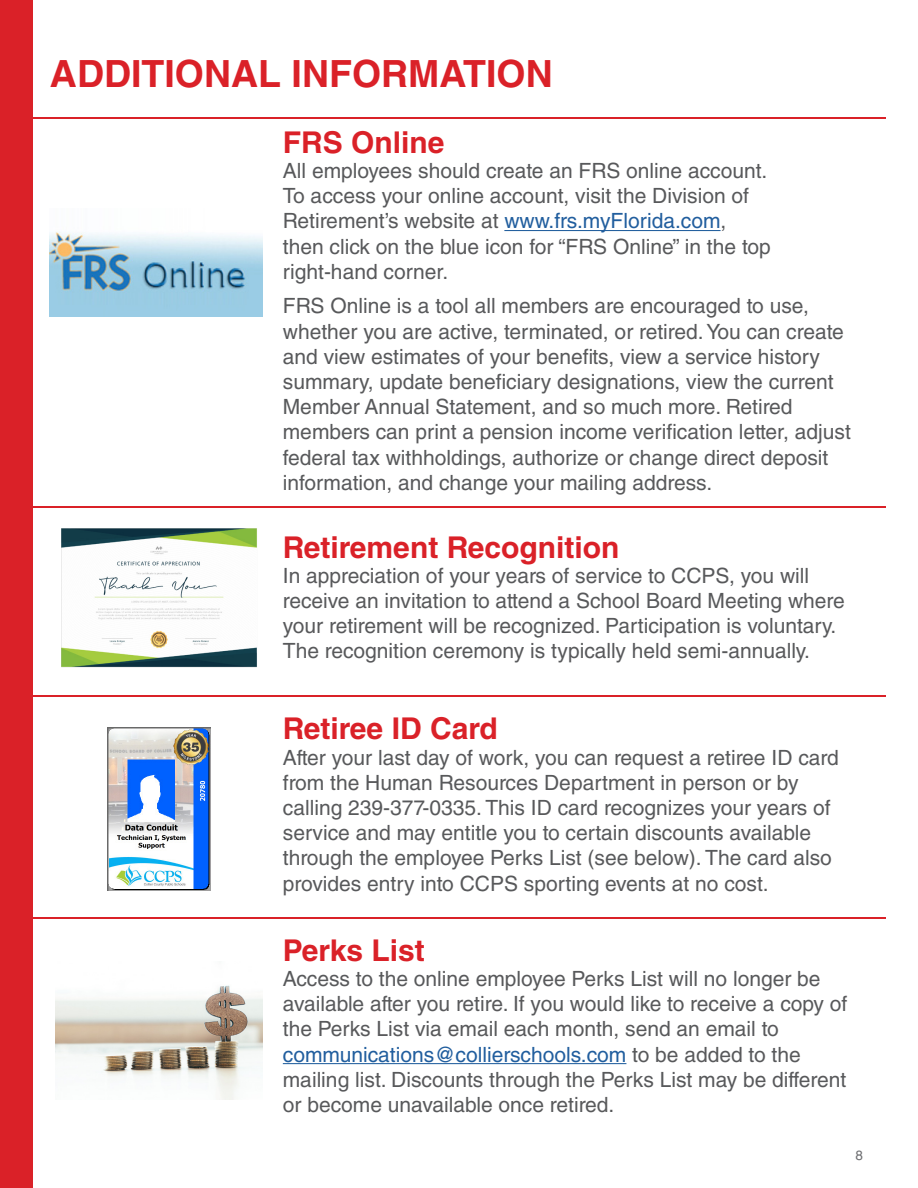
<style>
.page{position:relative;width:918px;height:1188px;background:#fff}
.page>*{position:absolute;margin:0;border:0;box-sizing:border-box;transform-origin:0 0}
.t1{font:700 37.5px "Helvetica LT Std";color:#da2128}
.t2{font:700 30px "Helvetica LT Std";color:#da2128}
.t3{font:21px/25.2px "Helvetica LT Std";color:#58595b}
.t4{font:13.5px "Helvetica LT Std";color:#6d6e71}
.s1{color:#215e9e}
</style>
<div class="page">
<div style="left:0;top:0;width:32px;height:1188px;background:#da2128"></div>
<hr style="left:0;top:506px;width:885px;height:2px;background:#da2128">
<hr style="left:0;top:917px;width:885px;height:1px;background:#da2128">
<hr style="left:0;top:695px;width:885px;height:2px;background:#da2128">
<hr style="left:0;top:117px;width:885px;height:2px;background:#da2128">
<hr style="left:504px;top:230px;width:217px;height:1px;background:#215e9e">
<hr style="left:283px;top:1063px;width:343px;height:1px;background:#215e9e">
<img style="left:50px;top:232px;width:212px;height:85px">
<img style="left:61px;top:528px;width:196px;height:139px">
<img style="left:107px;top:728px;width:103px;height:162px">
<img style="left:55px;top:985px;width:207px;height:114px">
<p class="t1" style="left:50px;top:51px;width:504px">ADDITIONAL INFORMATION</p>
<p class="t2" style="left:283px;top:124px;width:163px">FRS Online</p>
<p class="t3" style="left:283px;top:158px;width:486px">All employees should create an FRS online account.<br>To access your online account, visit the Division of</p>
<p class="t3" style="left:283px;top:208px;width:445px">Retirement’s website at <span class="s1">www.frs.myFlorida.com</span>,</p>
<p class="t3" style="left:283px;top:234px;width:489px">then click on the blue icon for “FRS Online” in the top</p>
<p class="t3" style="left:283px;top:259px;width:167px">right-hand corner.</p>
<p class="t3" style="left:283px;top:293px;width:562px">FRS Online is a tool all members are encouraged to use, whether you are active, terminated, or retired. You can create and view estimates of your benefits, view a service history summary, update beneficiary designations, view the current Member Annual Statement, and so much more. Retired</p>
<p class="t3" style="left:283px;top:419px;width:570px">members can print a pension income verification letter, adjust federal tax withholdings, authorize or change direct deposit information, and change your mailing address.</p>
<p class="t2" style="left:283px;top:529px;width:338px">Retirement Recognition</p>
<p class="t3" style="left:283px;top:563px;width:564px">In appreciation of your years of service to CCPS, you will receive an invitation to attend a School Board Meeting where your retirement will be recognized. Participation is voluntary.<br>The recognition ceremony is typically held semi-annually.</p>
<p class="t2" style="left:283px;top:710px;width:216px">Retiree ID Card</p>
<p class="t3" style="left:283px;top:745px;width:557px">After your last day of work, you can request a retiree ID card from the Human Resources Department in person or by calling 239-377-0335. This ID card recognizes your years of service and may entitle you to certain discounts available through the employee Perks List (see below). The card also provides entry into CCPS sporting events at no cost.</p>
<p class="t2" style="left:283px;top:932px;width:144px">Perks List</p>
<p class="t3" style="left:283px;top:966px;width:566px">Access to the online employee Perks List will no longer be available after you retire. If you would like to receive a copy of the Perks List via email each month, send an email to <span class="s1">communications@collierschools.com</span> to be added to the mailing list. Discounts through the Perks List may be different or become unavailable once retired.</p>
<p class="t4" style="left:855px;top:1147px;width:9px">8</p>
</div>
